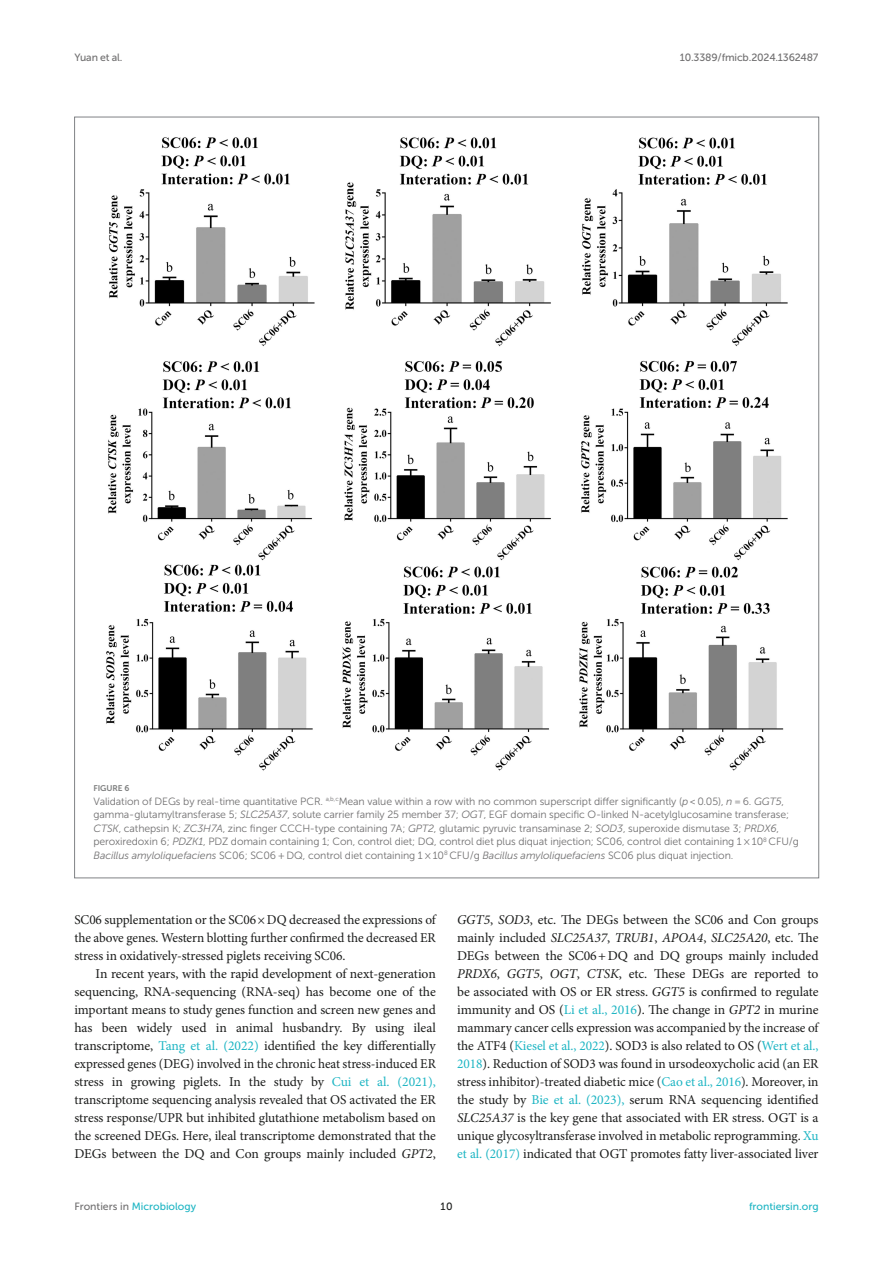
<style>
.page{position:relative;width:893px;height:1263px;background:#fff}
.page>*{position:absolute;margin:0;border:0;box-sizing:border-box;transform-origin:0 0}
.TEXT{font:13.5px/18px "Minion Pro";letter-spacing:-.005em;color:#1b1c1b;text-align:justify}
.FIG_LEG{font:10.5px/13.5px "Museo Sans 300";letter-spacing:-.01em;color:#706f70}
.t1{font:10.5px "Museo Sans 500";color:#1db5c3}
.t2{font:10.5px "Museo Sans 500";letter-spacing:-.015em;color:#706f70}
.t3{font:10.5px "Museo Sans 500";color:#1b1c1b}
.FIG_HD{font:8.25px "Museo Sans 700";letter-spacing:-.01em;color:#7e7f7f}
.s1{font-style:italic}
.s2{color:#1db5c3}
.s3{color:#706f70}
</style>
<div class="page">
<img style="left:106px;top:137px;width:682px;height:634px">
<p class="t2" style="left:74px;top:51px;width:50px">Yuan et al.</p>
<p class="t2" style="left:680px;top:51px;width:140px">10.3389/fmicb.2024.1362487</p>
<p class="FIG_HD" style="left:94px;top:784px;width:37px">FIGURE 6</p>
<p class="FIG_LEG" style="left:94px;top:795px;width:707px">Validation of DEGs by real-time quantitative PCR. <sup>a,b,c</sup>Mean value within a row with no common superscript differ significantly (<span class="s1">p</span> &lt; 0.05), <span class="s1">n</span> = 6. <span class="s1">GGT5</span>, gamma-glutamyltransferase 5; <span class="s1">SLC25A37</span>, solute carrier family 25 member 37; <span class="s1">OGT</span>, EGF domain specific O-linked N-acetylglucosamine transferase; <span class="s1">CTSK</span>, cathepsin K; <span class="s1">ZC3H7A</span>, zinc finger CCCH-type containing 7A; <span class="s1">GPT2</span>, glutamic pyruvic transaminase 2; <span class="s1">SOD3</span>, superoxide dismutase 3; <span class="s1">PRDX6</span>, peroxiredoxin 6; <span class="s1">PDZK1</span>, PDZ domain containing 1; Con, control diet; DQ, control diet plus diquat injection; SC06, control diet containing 1 × 10<sup>8</sup> CFU/g <span class="s1">Bacillus amyloliquefaciens</span> SC06; SC06 + DQ, control diet containing 1 × 10<sup>8</sup> CFU/g <span class="s1">Bacillus amyloliquefaciens</span> SC06 plus diquat injection.</p>
<p class="TEXT" style="left:74px;top:911px;width:363px">SC06 supplementation or the SC06×DQ decreased the expressions of the above genes. Western blotting further confirmed the decreased ER stress in oxidatively-stressed piglets receiving SC06.</p>
<p class="TEXT" style="left:74px;top:965px;width:363px;text-indent:21px">In recent years, with the rapid development of next-generation sequencing, RNA-sequencing (RNA-seq) has become one of the important means to study genes function and screen new genes and has been widely used in animal husbandry. By using ileal transcriptome, <span class="s2">Tang et al. (2022)</span> identified the key differentially expressed genes (DEG) involved in the chronic heat stress-induced ER stress in growing piglets. In the study by <span class="s2">Cui et al. (2021), </span>transcriptome sequencing analysis revealed that OS activated the ER stress response/UPR but inhibited glutathione metabolism based on the screened DEGs. Here, ileal transcriptome demonstrated that the DEGs between the DQ and Con groups mainly included <span class="s1">GPT2</span>,</p>
<p class="TEXT" style="left:457px;top:911px;width:363px"><span class="s1">GGT5</span>, <span class="s1">SOD3</span>, etc. The DEGs between the SC06 and Con groups mainly included <span class="s1">SLC25A37</span>, <span class="s1">TRUB1</span>, <span class="s1">APOA4</span>, <span class="s1">SLC25A20</span>, etc. The DEGs between the SC06+DQ and DQ groups mainly included <span class="s1">PRDX6</span>, <span class="s1">GGT5</span>, <span class="s1">OGT</span>, <span class="s1">CTSK</span>, etc. These DEGs are reported to be associated with OS or ER stress. <span class="s1">GGT5</span> is confirmed to regulate immunity and OS (<span class="s2">Li et al., 2016</span>). The change in <span class="s1">GPT2</span> in murine mammary cancer cells expression was accompanied by the increase of the ATF4 (<span class="s2">Kiesel et al., 2022</span>). SOD3 is also related to OS (<span class="s2">Wert et al., 2018</span>). Reduction of SOD3 was found in ursodeoxycholic acid (an ER stress inhibitor)-treated diabetic mice (<span class="s2">Cao et al., 2016</span>). Moreover, in the study by <span class="s2">Bie et al. (2023),</span> serum RNA sequencing identified <span class="s1">SLC25A37</span> is the key gene that associated with ER stress. OGT is a unique glycosyltransferase involved in metabolic reprogramming. <span class="s2">Xu et al. (2017)</span> indicated that OGT promotes fatty liver-associated liver</p>
<p class="t1" style="left:74px;top:1200px;width:123px"><span class="s3">Frontiers in</span> Microbiology</p>
<p class="t3" style="left:440px;top:1200px;width:14px">10</p>
<p class="t1" style="left:749px;top:1200px;width:71px">frontiersin.org</p>
</div>
